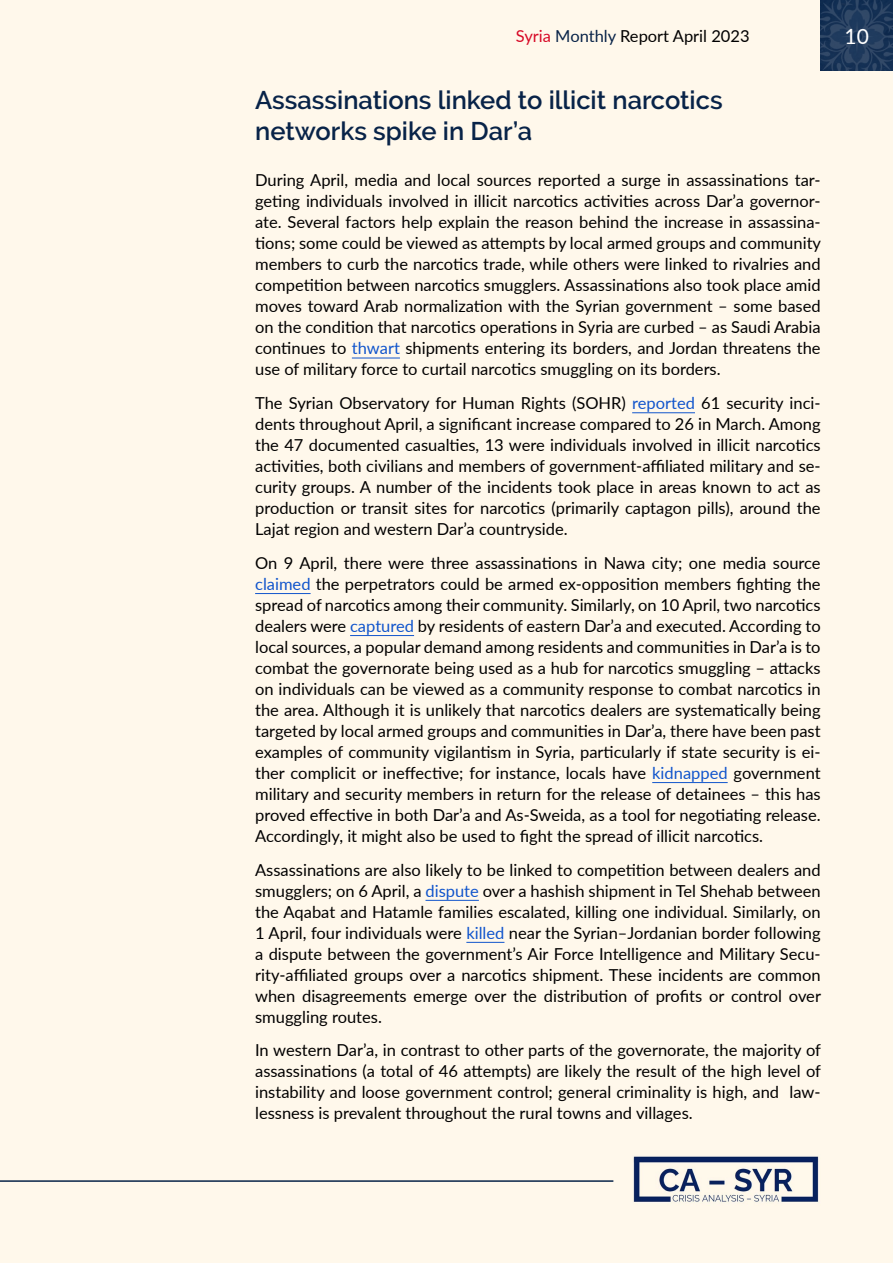
<style>
.page{position:relative;width:893px;height:1263px;background:#fff8eb}
.page>*{position:absolute;margin:0;border:0;box-sizing:border-box;transform-origin:0 0}
.t1{font:600 25.5px/30.6px "Raleway";color:#082348}
.t2{font:21px "Lato";color:#fff}
.t3{font:16.5px/21px "Lato";color:#000;text-align:justify}
.s1{color:#d70926}
.s2{color:#082348}
.s3{color:#15c}
</style>
<div class="page">
<svg style="left:821px;top:0;width:72px;height:71px;background:#1f3a5b"></svg>
<hr style="left:0;top:1180px;width:613px;height:2px;background:#082348">
<img style="left:633px;top:1156px;width:186px;height:46px">
<hr style="left:352px;top:358px;width:48px;height:1px;background:#15c">
<hr style="left:632px;top:412px;width:63px;height:1px;background:#15c">
<hr style="left:255px;top:593px;width:56px;height:1px;background:#15c">
<hr style="left:350px;top:635px;width:64px;height:1px;background:#15c">
<hr style="left:652px;top:782px;width:76px;height:1px;background:#15c">
<hr style="left:425px;top:900px;width:54px;height:1px;background:#15c">
<hr style="left:466px;top:942px;width:38px;height:1px;background:#15c">
<p class="t3" style="left:516px;top:25px;width:235px"><span class="s1">Syria</span> <span class="s2">Monthly</span> Report April 2023</p>
<p class="t2" style="left:844px;top:21px;width:26px">10</p>
<h1 class="t1" style="left:255px;top:85px;width:469px">Assassinations linked to illicit narcotics networks spike in Dar’a</h1>
<p class="t3" style="left:255px;top:169px;width:567px">During April, media and local sources reported a surge in assassinations tar&shy;geting individuals involved in illicit narcotics activities across Dar’a governor&shy;ate. Several factors help explain the reason behind the increase in assassina&shy;tions; some could be viewed as attempts by local armed groups and community members to curb the narcotics trade, while others were linked to rivalries and competition between narcotics smugglers. Assassinations also took place amid moves toward Arab normalization with the Syrian government – some based on the condition that narcotics operations in Syria are curbed – as Saudi Arabia continues to <span class="s3">thwart</span> shipments entering its borders, and Jordan threatens the use of military force to curtail narcotics smuggling on its borders.</p>
<p class="t3" style="left:255px;top:392px;width:567px">The Syrian Observatory for Human Rights (SOHR) <span class="s3">reported</span> 61 security inci&shy;dents throughout April, a significant increase compared to 26 in March. Among the 47 documented casualties, 13 were individuals involved in illicit narcotics activities, both civilians and members of government-affiliated military and se&shy;curity groups. A number of the incidents took place in areas known to act as production or transit sites for narcotics (primarily captagon pills), around the Lajat region and western Dar’a countryside.</p>
<p class="t3" style="left:255px;top:552px;width:567px">On 9 April, there were three assassinations in Nawa city; one media source <span class="s3">claimed</span> the perpetrators could be armed ex-opposition members fighting the spread of narcotics among their community. Similarly, on 10 April, two narcotics dealers were <span class="s3">captured</span> by residents of eastern Dar’a and executed. According to local sources, a popular demand among residents and communities in Dar’a is to combat the governorate being used as a hub for narcotics smuggling – attacks on individuals can be viewed as a community response to combat narcotics in the area. Although it is unlikely that narcotics dealers are systematically being targeted by local armed groups and communities in Dar’a, there have been past examples of community vigilantism in Syria, particularly if state security is ei&shy;ther complicit or ineffective; for instance, locals have <span class="s3">kidnapped</span> government military and security members in return for the release of detainees – this has proved effective in both Dar’a and As-Sweida, as a tool for negotiating release.<br>Accordingly, it might also be used to fight the spread of illicit narcotics.</p>
<p class="t3" style="left:255px;top:858px;width:567px">Assassinations are also likely to be linked to competition between dealers and smugglers; on 6 April, a <span class="s3">dispute</span> over a hashish shipment in Tel Shehab between the Aqabat and Hatamle families escalated, killing one individual. Similarly, on 1 April, four individuals were <span class="s3">killed</span> near the Syrian–Jordanian border following a dispute between the government’s Air Force Intelligence and Military Secu&shy;rity-affiliated groups over a narcotics shipment. These incidents are common when disagreements emerge over the distribution of profits or control over smuggling routes.</p>
<p class="t3" style="left:255px;top:1039px;width:567px">In western Dar’a, in contrast to other parts of the governorate, the majority of assassinations (a total of 46 attempts) are likely the result of the high level of instability and loose government control; general criminality is high, and law&shy;lessness is prevalent throughout the rural towns and villages.</p>
</div>
